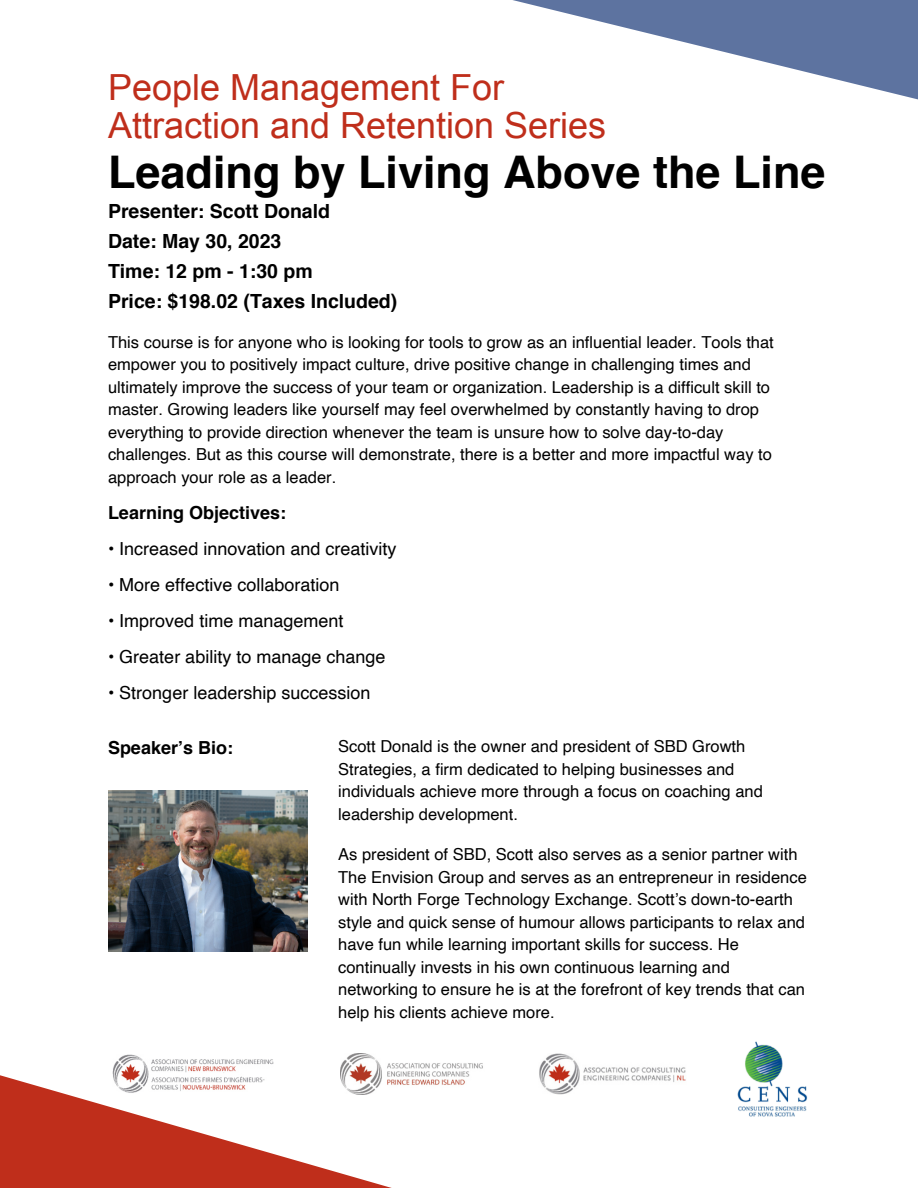
<style>
.page{position:relative;width:918px;height:1188px;background:#fff}
.page>*{position:absolute;margin:0;border:0;box-sizing:border-box;transform-origin:0 0}
.t1{font:700 45px "Helvetica";color:#000}
.t2{font:36px/37.2px "Arial";color:#bf2e1b}
.t3{font:700 19.5px/30px "Helvetica";color:#000}
.t4{font:18px "Helvetica";color:#000}
.t5{font:700 18px "Helvetica";color:#000}
.t6{font:16.5px/22.5px "Helvetica";color:#000}
</style>
<div class="page">
<svg style="left:0;top:1054px;width:392px;height:134px"></svg>
<svg style="left:513px;top:0;width:405px;height:100px"></svg>
<img style="left:108px;top:791px;width:199px;height:160px">
<img style="left:737px;top:1041px;width:71px;height:76px">
<img style="left:539px;top:1053px;width:147px;height:42px">
<img style="left:112px;top:1055px;width:161px;height:38px">
<img style="left:340px;top:1053px;width:143px;height:42px">
<h2 class="t2" style="left:108px;top:73px;width:500px">People Management For<br>Attraction and Retention Series</h2>
<h1 class="t1" style="left:108px;top:154px;width:719px">Leading by Living Above the Line</h1>
<p class="t3" style="left:108px;top:198px;width:291px">Presenter: Scott Donald<br>Date: May 30, 2023<br>Time: 12 pm - 1:30 pm<br>Price: $198.02 (Taxes Included)</p>
<p class="t6" style="left:108px;top:332px;width:667px">This course is for anyone who is looking for tools to grow as an influential leader. Tools that empower you to positively impact culture, drive positive change in challenging times and ultimately improve the success of your team or organization. Leadership is a difficult skill to master. Growing leaders like yourself may feel overwhelmed by constantly having to drop everything to provide direction whenever the team is unsure how to solve day-to-day challenges. But as this course will demonstrate, there is a better and more impactful way to approach your role as a leader.</p>
<p class="t5" style="left:108px;top:506px;width:180px">Learning Objectives:</p>
<p class="t4" style="left:108px;top:542px;width:290px">• Increased innovation and creativity</p>
<p class="t4" style="left:108px;top:578px;width:233px">• More effective collaboration</p>
<p class="t4" style="left:108px;top:614px;width:237px">• Improved time management</p>
<p class="t4" style="left:108px;top:650px;width:279px">• Greater ability to manage change</p>
<p class="t4" style="left:108px;top:686px;width:264px">• Stronger leadership succession</p>
<p class="t6" style="left:338px;top:736px;width:426px">Scott Donald is the owner and president of SBD Growth Strategies, a firm dedicated to helping businesses and individuals achieve more through a focus on coaching and leadership development.</p>
<p class="t6" style="left:338px;top:844px;width:470px">As president of SBD, Scott also serves as a senior partner with The Envision Group and serves as an entrepreneur in residence with North Forge Technology Exchange. Scott’s down-to-earth style and quick sense of humour allows participants to relax and have fun while learning important skills for success. He continually invests in his own continuous learning and networking to ensure he is at the forefront of key trends that can help his clients achieve more.</p>
<p class="t5" style="left:108px;top:740px;width:127px">Speaker’s Bio:</p>
</div>
